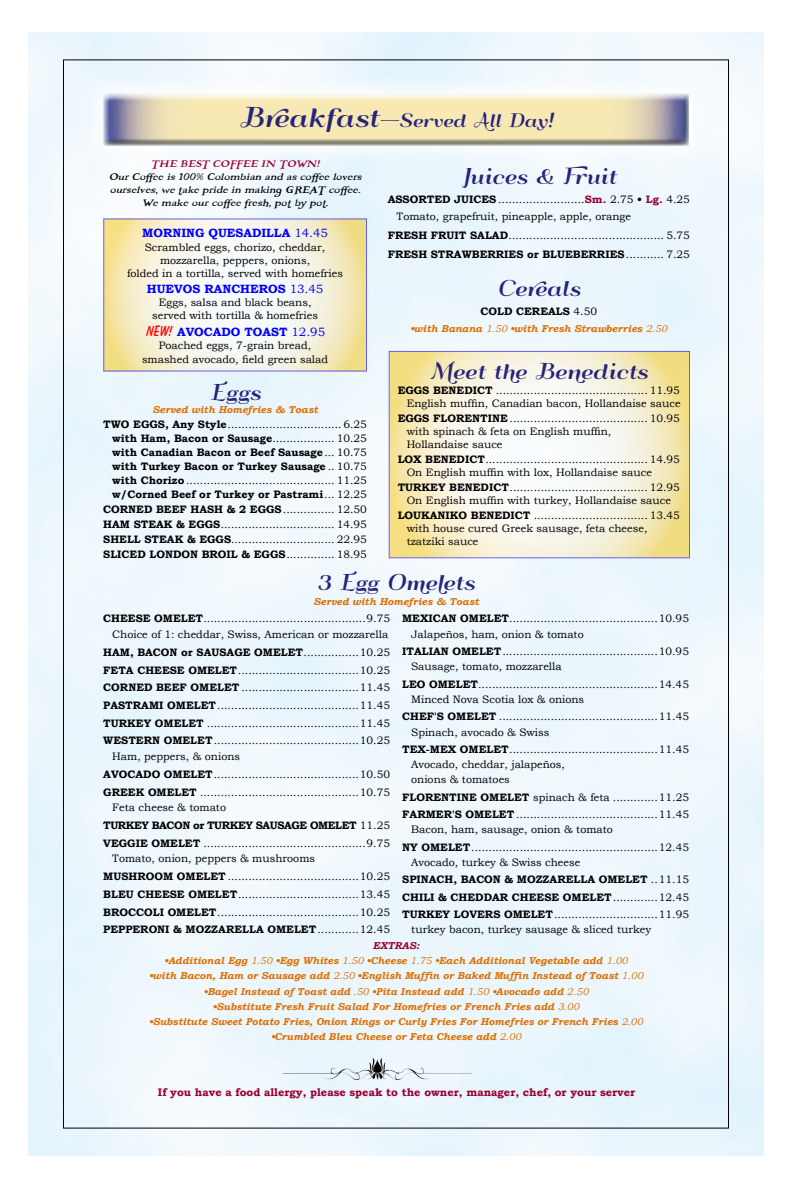
<style>
.page{position:relative;width:792px;height:1188px;background:#fff}
.page>*{position:absolute;margin:0;border:0;box-sizing:border-box;transform-origin:0 0}
.t1{font:20px "Qumpellka No 12";color:#26247b}
.t2{font:17px "Qumpellka No 12";color:#26247b}
.t3{font:14px/13px "Booter Five Five";color:#000;text-align:center}
.t4{font:14px "Booter Five Five";color:#98002e}
.t5{font:700 12px "Bookman Old Style";color:#00f}
.t6{font:700 11px "Bookman Old Style";color:#98002e}
.t7{font:10.8px/17.7px "Bookman Old Style";color:#000}
.t8{font:700 10.8px/14px "Bookman Old Style";color:#000;text-align:justify}
.t9{font:italic 700 10px "Bookman Old Style";color:#df6e00}
.t10{font:italic 700 10px "Bookman Old Style";color:#98002e}
.s1{font-size:25px}
.s2{font-size:21px}
.s3{font-weight:400}
.s4{font-family:"Bassoon Plain";font-weight:400;font-size:13px;color:#f00}
.s5{font-weight:700}
.s6{font-weight:700;color:#98002e}
</style>
<div class="page">
<img style="left:29px;top:32px;width:734px;height:1124px">
<svg style="left:391px;top:353px;width:297px;height:203px"></svg>
<svg style="left:105px;top:220px;width:260px;height:150px"></svg>
<div style="left:83px;top:73px;width:626px;height:92px;background:#f4fafd"></div>
<div style="left:99px;top:89px;width:597px;height:57px;background:#000;opacity:.75"></div>
<img style="left:355px;top:1072px;width:41px;height:8px">
<h2 class="t2" style="left:239px;top:108px;width:316px"><span class="s1">Breakfast</span><span class="s2">—</span>Served All Day!</h2>
<p class="t4" style="left:151px;top:157px;width:170px">THE BEST COFFEE IN TOWN!</p>
<p class="t3" style="left:109px;top:170px;width:254px">Our Coffee is 100% Colombian and as coffee lovers ourselves, we take pride in making GREAT coffee.<br>We make our coffee fresh, pot by pot.</p>
<p class="t5" style="left:142px;top:224px;width:187px">MORNING QUESADILLA <span class="s3">14.45</span></p>
<p class="t7" style="left:127px;top:240px;width:218px;line-height:13.4px;text-align:center">Scrambled eggs, chorizo, cheddar, mozzarella, peppers, onions,<br>folded in a tortilla, served with homefries</p>
<p class="t5" style="left:147px;top:280px;width:178px">HUEVOS RANCHEROS <span class="s3">13.45</span></p>
<p class="t7" style="left:152px;top:296px;width:167px;line-height:13.4px;text-align:center">Eggs, salsa and black beans, served with tortilla &amp; homefries</p>
<p class="t5" style="left:145px;top:323px;width:182px"><span class="s4">NEW!</span> AVOCADO TOAST <span class="s3">12.95</span></p>
<p class="t7" style="left:142px;top:339px;width:188px;line-height:13.4px;text-align:center">Poached eggs, 7-grain bread, smashed avocado, field green salad</p>
<h1 class="t1" style="left:210px;top:378px;width:53px">Eggs</h1>
<p class="t9" style="left:152px;top:403px;width:167px">Served with Homefries &amp; Toast</p>
<p class="t8" style="left:112px;top:418px;width:256px;text-indent:-9px">TWO EGGS, Any Style<span class="s3">................................. 6.25 </span>with Ham, Bacon or Sausage<span class="s3">.................. 10.25 </span>with Canadian Bacon or Beef Sausage<span class="s3">... 10.75 </span>with Turkey Bacon or Turkey Sausage <span class="s3">.. 10.75 </span>with Chorizo <span class="s3">........................................... 11.25 </span>w/Corned Beef or Turkey or Pastrami<span class="s3">... 12.25</span></p>
<p class="t7" style="left:103px;top:502px;width:265px;line-height:15px;text-align:justify"><span class="s5">CORNED BEEF HASH &amp; 2 EGGS</span>............... 12.50<br><span class="s5">HAM STEAK &amp; EGGS</span>................................. 14.95<br><span class="s5">SHELL STEAK &amp; EGGS</span>.............................. 22.95<br><span class="s5">SLICED LONDON BROIL &amp; EGGS</span>.............. 18.95</p>
<h1 class="t1" style="left:461px;top:161px;width:157px">Juices &amp; Fruit</h1>
<p class="t7" style="left:397px;top:191px;width:295px;line-height:17.2px;text-indent:-9px"><span class="s5">ASSORTED JUICES</span> .........................<span class="s6">Sm.</span> 2.75 <span class="s5">•</span> <span class="s6">Lg.</span> 4.25<br>Tomato, grapefruit, pineapple, apple, orange</p>
<p class="t7" style="left:388px;top:226px;width:304px;line-height:19.2px"><span class="s5">FRESH FRUIT SALAD</span>............................................. 5.75<br><span class="s5">FRESH STRAWBERRIES or BLUEBERRIES</span>........... 7.25</p>
<h1 class="t1" style="left:497px;top:273px;width:85px">Cereals</h1>
<p class="t8" style="left:481px;top:304px;width:118px">COLD CEREALS <span class="s3">4.50</span></p>
<p class="t9" style="left:410px;top:321px;width:259px">•with Banana <span class="s3">1.50</span> •with Fresh Strawberries <span class="s3">2.50</span></p>
<h1 class="t1" style="left:430px;top:356px;width:220px">Meet the Benedicts</h1>
<p class="t7" style="left:398px;top:383px;width:285px;line-height:13px;text-align:right"><span class="s5">EGGS BENEDICT</span> ............................................ 11.95<br>English muffin, Canadian bacon, Hollandaise sauce</p>
<p class="t7" style="left:407px;top:411px;width:275px;line-height:13px;text-indent:-9px"><span class="s5">EGGS FLORENTINE</span> ........................................ 10.95 with spinach &amp; feta on English muffin,<br>Hollandaise sauce</p>
<p class="t7" style="left:407px;top:452px;width:275px;line-height:13px;text-indent:-9px"><span class="s5">LOX BENEDICT</span>............................................... 14.95<br>On English muffin with lox, Hollandaise sauce</p>
<p class="t7" style="left:398px;top:480px;width:284px;line-height:13px;text-align:center"><span class="s5">TURKEY BENEDICT</span>........................................ 12.95<br>On English muffin with turkey, Hollandaise sauce</p>
<p class="t7" style="left:407px;top:508px;width:275px;line-height:13px;text-indent:-9px"><span class="s5">LOUKANIKO BENEDICT</span> ................................. 13.45 with house cured Greek sausage, feta cheese, tzatziki sauce</p>
<h1 class="t1" style="left:318px;top:567px;width:159px">3 Egg Omelets</h1>
<p class="t9" style="left:313px;top:594px;width:167px">Served with Homefries &amp; Toast</p>
<p class="t7" style="left:103px;top:611px;width:288px;line-height:15.7px;text-align:right"><span class="s5">CHEESE OMELET</span>...............................................9.75<br>Choice of 1: cheddar, Swiss, American or mozzarella</p>
<p class="t8" style="left:103px;top:645px;width:201px">HAM, BACON or SAUSAGE OMELET</p>
<p class="t7" style="left:411px;top:611px;width:279px;line-height:15.3px;text-indent:-9px"><span class="s5">MEXICAN OMELET</span>...........................................10.95<br>Jalapeños, ham, onion &amp; tomato</p>
<p class="t7" style="left:411px;top:644px;width:279px;line-height:15.3px;text-indent:-9px"><span class="s5">ITALIAN OMELET</span>.............................................10.95<br>Sausage, tomato, mozzarella</p>
<p class="t7" style="left:411px;top:676px;width:279px;line-height:15.3px;text-indent:-9px"><span class="s5">LEO OMELET</span>....................................................14.45<br>Minced Nova Scotia lox &amp; onions</p>
<p class="t7" style="left:411px;top:709px;width:279px;line-height:15.3px;text-indent:-9px"><span class="s5">CHEF'S OMELET</span> ..............................................11.45<br>Spinach, avocado &amp; Swiss</p>
<p class="t7" style="left:411px;top:742px;width:279px;line-height:15.3px;text-indent:-9px"><span class="s5">TEX-MEX OMELET</span>...........................................11.45<br>Avocado, cheddar, jalapeños,<br>onions &amp; tomatoes</p>
<p class="t7" style="left:402px;top:789px;width:288px;line-height:17.3px"><span class="s5">FLORENTINE OMELET</span> spinach &amp; feta .............11.25<br><span class="s5">FARMER'S OMELET</span> .........................................11.45</p>
<p class="t7" style="left:402px;top:821px;width:288px;line-height:17.3px;text-indent:9px">Bacon, ham, sausage, onion &amp; tomato<br><span class="s5">NY OMELET</span>......................................................12.45</p>
<p class="t7" style="left:402px;top:854px;width:288px;line-height:17.3px;text-indent:9px">Avocado, turkey &amp; Swiss cheese<br><span class="s5">SPINACH, BACON &amp; MOZZARELLA OMELET</span> ..11.15<br><span class="s5">CHILI &amp; CHEDDAR CHEESE OMELET</span>.............12.45<br><span class="s5">TURKEY LOVERS OMELET</span>..............................11.95</p>
<p class="t7" style="left:411px;top:921px;width:242px">turkey bacon, turkey sausage &amp; sliced turkey</p>
<p class="t10" style="left:373px;top:938px;width:48px">EXTRAS:</p>
<p class="t9" style="left:165px;top:953px;width:465px">•Additional Egg <span class="s3">1.50</span> •Egg Whites <span class="s3">1.50</span> •Cheese <span class="s3">1.75</span> •Each Additional Vegetable add <span class="s3">1.00</span></p>
<p class="t9" style="left:149px;top:968px;width:496px">•with Bacon, Ham or Sausage add <span class="s3">2.50</span> •English Muffin or Baked Muffin Instead of Toast <span class="s3">1.00</span></p>
<p class="t9" style="left:204px;top:984px;width:386px">•Bagel Instead of Toast add <span class="s3">.50</span> •Pita Instead add <span class="s3">1.50</span> •Avocado add <span class="s3">2.50</span></p>
<p class="t9" style="left:213px;top:999px;width:368px">•Substitute Fresh Fruit Salad For Homefries or French Fries add <span class="s3">3.00</span></p>
<p class="t9" style="left:149px;top:1014px;width:495px">•Substitute Sweet Potato Fries, Onion Rings or Curly Fries For Homefries or French Fries <span class="s3">2.00</span></p>
<p class="t9" style="left:271px;top:1030px;width:252px">•Crumbled Bleu Cheese or Feta Cheese add <span class="s3">2.00</span></p>
<p class="t7" style="left:103px;top:643px;width:288px;text-align:justify;text-indent:257px">10.25<br><span class="s5">FETA CHEESE OMELET</span>...................................10.25<br><span class="s5">CORNED BEEF OMELET</span> ..................................11.45<br><span class="s5">PASTRAMI OMELET</span>.........................................11.45<br><span class="s5">TURKEY OMELET</span> ............................................11.45<br><span class="s5">WESTERN OMELET</span>..........................................10.25</p>
<p class="t7" style="left:103px;top:748px;width:288px;text-indent:9px">Ham, peppers, &amp; onions<br><span class="s5">AVOCADO OMELET</span>..........................................10.50<br><span class="s5">GREEK OMELET</span> ..............................................10.75</p>
<p class="t7" style="left:103px;top:799px;width:288px;text-indent:9px">Feta cheese &amp; tomato<br><span class="s5">TURKEY BACON or TURKEY SAUSAGE OMELET</span> 11.25<br><span class="s5">VEGGIE OMELET</span> ...............................................9.75</p>
<p class="t7" style="left:103px;top:850px;width:288px;text-indent:9px">Tomato, onion, peppers &amp; mushrooms<br><span class="s5">MUSHROOM OMELET</span> ......................................10.25<br><span class="s5">BLEU CHEESE OMELET</span>...................................13.45<br><span class="s5">BROCCOLI OMELET</span>.........................................10.25<br><span class="s5">PEPPERONI &amp; MOZZARELLA OMELET</span>............12.45</p>
<p class="t6" style="left:158px;top:1085px;width:479px">If you have a food allergy, please speak to the owner, manager, chef, or your server</p>
</div>
